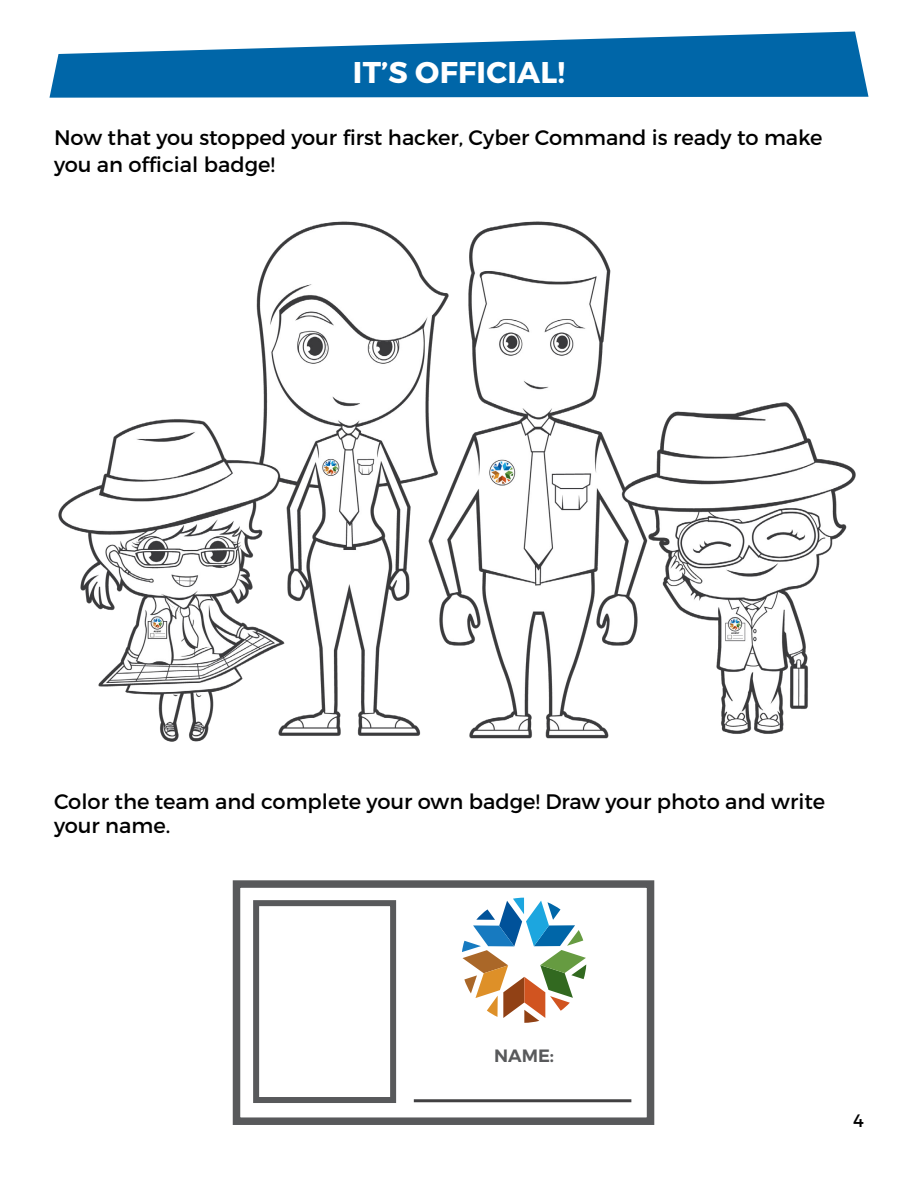
<style>
.page{position:relative;width:918px;height:1188px;background:#fff}
.page>*{position:absolute;margin:0;border:0;box-sizing:border-box;transform-origin:0 0}
.t1{font:700 30px "Montserrat";letter-spacing:.01em;color:#fff}
.t2{font:21px/27px "Montserrat";color:#000}
.t3{font:18px "Montserrat";color:#000}
.t4{font:600 17.85px "Montserrat";color:#58595b}
</style>
<div class="page">
<svg style="left:49px;top:32px;width:819px;height:66px;fill:#0066a8"></svg>
<img style="left:58px;top:221px;width:798px;height:521px">
<svg style="left:462px;top:898px;width:124px;height:125px"></svg>
<hr style="left:414px;top:1099px;width:217px;height:3px;background:#414042">
<div style="left:253px;top:900px;width:143px;height:203px;border:6px solid #58595b"></div>
<div style="left:233px;top:880px;width:421px;height:245px;border:8px solid #58595b"></div>
<h1 class="t1" style="left:353px;top:54px;width:214px">IT’S OFFICIAL!</h1>
<p class="t2" style="left:54px;top:124px;width:770px">Now that you stopped your first hacker, Cyber Command is ready to make you an official badge!</p>
<p class="t2" style="left:54px;top:790px;width:773px;line-height:24px">Color the team and complete your own badge! Draw your photo and write your name.</p>
<p class="t4" style="left:494px;top:1044px;width:61px">NAME:</p>
<p class="t3" style="left:853px;top:1110px;width:12px">4</p>
</div>
